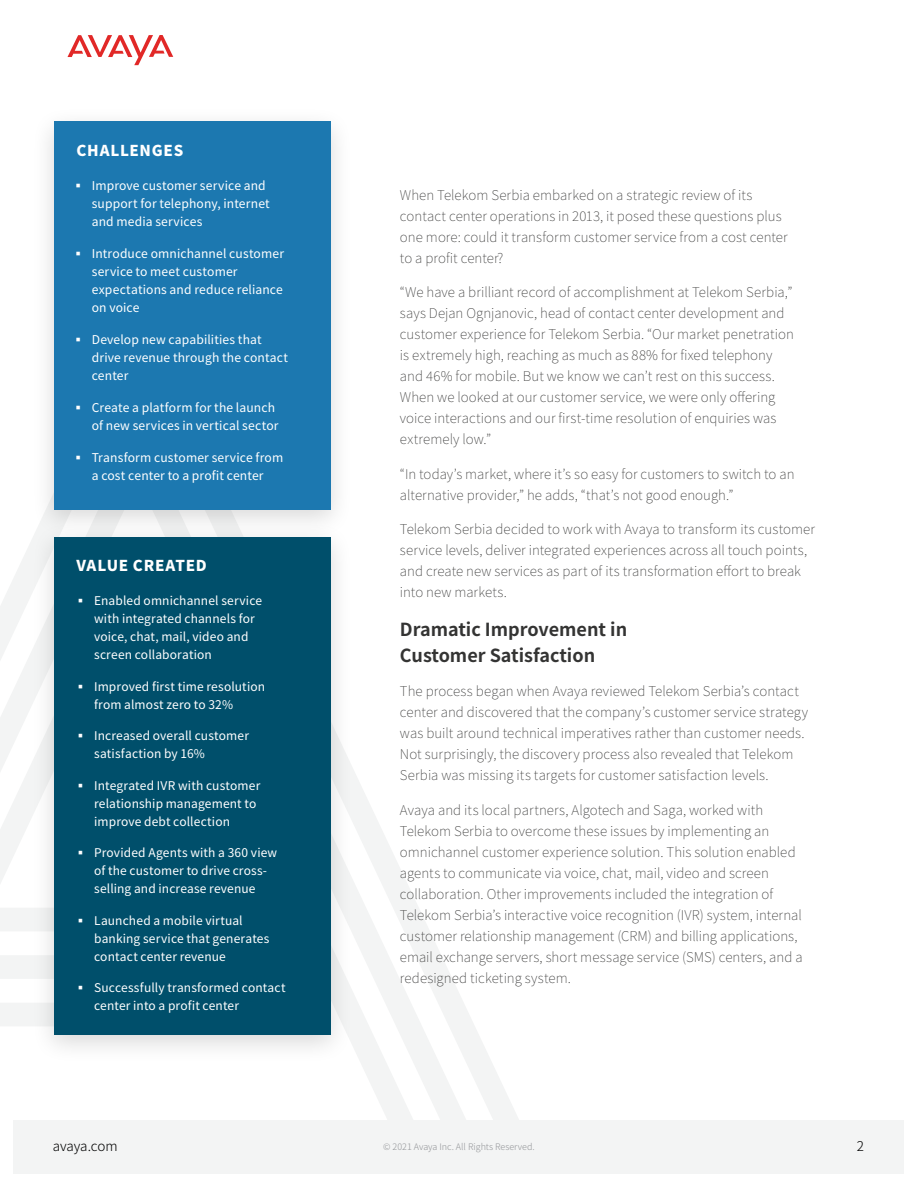
<style>
.page{position:relative;width:918px;height:1188px;background:#fff}
.page>*{position:absolute;margin:0;border:0;box-sizing:border-box;transform-origin:0 0}
.t1{font:700 18px/25.5px "Noto Sans JP";color:#343433}
.t2{font:900 15px "Noto Sans JP";letter-spacing:.045em;color:#fff}
.t3{font:100 13.5px/21px "Noto Sans JP";letter-spacing:.005em;color:#343433}
.t4{font:300 13.5px "Noto Sans JP";letter-spacing:-.01em;color:#000}
.t5{font:12.15px/18.1px "Noto Sans JP";letter-spacing:.01em;color:#fff}
.t6{font:12px/18px "Noto Sans JP";letter-spacing:.01em;color:#fff}
.t7{font:300 9px "Noto Sans JP";color:#939598}
</style>
<div class="page">
<div style="left:14px;top:1120px;width:890px;height:54px;background:#f3f4f4"></div>
<svg style="left:67px;top:35px;width:106px;height:30px"></svg>
<svg style="left:467px;top:1011px;width:52px;height:109px"></svg>
<svg style="left:414px;top:899px;width:53px;height:221px"></svg>
<svg style="left:0;top:543px;width:414px;height:578px"></svg>
<div style="left:31px;top:105px;width:323px;height:434px;background:#000;opacity:.15"></div>
<div style="left:54px;top:122px;width:277px;height:388px;background:#1c78b0"></div>
<div style="left:31px;top:521px;width:323px;height:544px;background:#000;opacity:.15"></div>
<div style="left:54px;top:537px;width:277px;height:498px;background:#004f6b"></div>
<p class="t2" style="left:76px;top:142px;width:108px">CHALLENGES</p>
<p class="t5" style="left:92px;top:176px;width:180px;text-indent:-16px">▪ Improve customer service and support for telephony, internet and media services</p>
<p class="t5" style="left:92px;top:244px;width:194px;text-indent:-16px">▪ Introduce omnichannel customer service to meet customer expectations and reduce reliance on voice</p>
<p class="t5" style="left:92px;top:331px;width:198px;text-indent:-16px">▪ Develop new capabilities that drive revenue through the contact center</p>
<p class="t5" style="left:75px;top:399px;width:205px;text-align:right">▪ Create a platform for the launch of new services in vertical sector</p>
<p class="t5" style="left:75px;top:449px;width:209px;text-align:center">▪ Transform customer service from a cost center to a profit center</p>
<p class="t2" style="left:76px;top:557px;width:132px">VALUE CREATED</p>
<p class="t6" style="left:94px;top:592px;width:169px;text-indent:-16px">▪ Enabled omnichannel service with integrated channels for voice, chat, mail, video and screen collaboration</p>
<p class="t6" style="left:94px;top:678px;width:172px;text-indent:-16px">▪ Improved first time resolution from almost zero to 32%</p>
<p class="t6" style="left:94px;top:727px;width:156px;text-indent:-16px">▪ Increased overall customer satisfaction by 16%</p>
<p class="t6" style="left:94px;top:777px;width:168px;text-indent:-16px">▪ Integrated IVR with customer relationship management to improve debt collection</p>
<p class="t6" style="left:78px;top:844px;width:201px;text-align:center">▪ Provided Agents with a 360 view of the customer to drive cross&shy;selling and increase revenue</p>
<p class="t6" style="left:94px;top:912px;width:177px;text-indent:-16px">▪ Launched a mobile virtual banking service that generates contact center revenue</p>
<p class="t6" style="left:94px;top:979px;width:193px;text-indent:-16px">▪ Successfully transformed contact center into a profit center</p>
<p class="t3" style="left:400px;top:185px;width:389px">When Telekom Serbia embarked on a strategic review of its contact center operations in 2013, it posed these questions plus one more: could it transform customer service from a cost center to a profit center?</p>
<p class="t3" style="left:400px;top:282px;width:396px">“We have a brilliant record of accomplishment at Telekom Serbia,” says Dejan Ognjanovic, head of contact center development and customer experience for Telekom Serbia. “Our market penetration is extremely high, reaching as much as 88% for fixed telephony and 46% for mobile. But we know we can’t rest on this success.<br>When we looked at our customer service, we were only offering voice interactions and our first-time resolution of enquiries was extremely low.”</p>
<p class="t3" style="left:400px;top:464px;width:396px">“In today’s market, where it’s so easy for customers to switch to an alternative provider,” he adds, “that’s not good enough.”</p>
<p class="t3" style="left:400px;top:519px;width:417px">Telekom Serbia decided to work with Avaya to transform its customer service levels, deliver integrated experiences across all touch points, and create new services as part of its transformation effort to break into new markets.</p>
<h1 class="t1" style="left:400px;top:617px;width:229px">Dramatic Improvement in<br>Customer Satisfaction</h1>
<p class="t3" style="left:400px;top:681px;width:410px">The process began when Avaya reviewed Telekom Serbia’s contact center and discovered that the company’s customer service strategy was built around technical imperatives rather than customer needs.<br>Not surprisingly, the discovery process also revealed that Telekom Serbia was missing its targets for customer satisfaction levels.</p>
<p class="t3" style="left:400px;top:800px;width:404px">Avaya and its local partners, Algotech and Saga, worked with Telekom Serbia to overcome these issues by implementing an omnichannel customer experience solution. This solution enabled agents to communicate via voice, chat, mail, video and screen collaboration. Other improvements included the integration of Telekom Serbia’s interactive voice recognition (IVR) system, internal customer relationship management (CRM) and billing applications, email exchange servers, short message service (SMS) centers, and a redesigned ticketing system.</p>
<p class="t4" style="left:53px;top:1138px;width:66px">avaya.com</p>
<p class="t7" style="left:383px;top:1142px;width:153px">© 2021 Avaya Inc. All Rights Reserved.</p>
<p class="t4" style="left:857px;top:1138px;width:9px">2</p>
</div>
